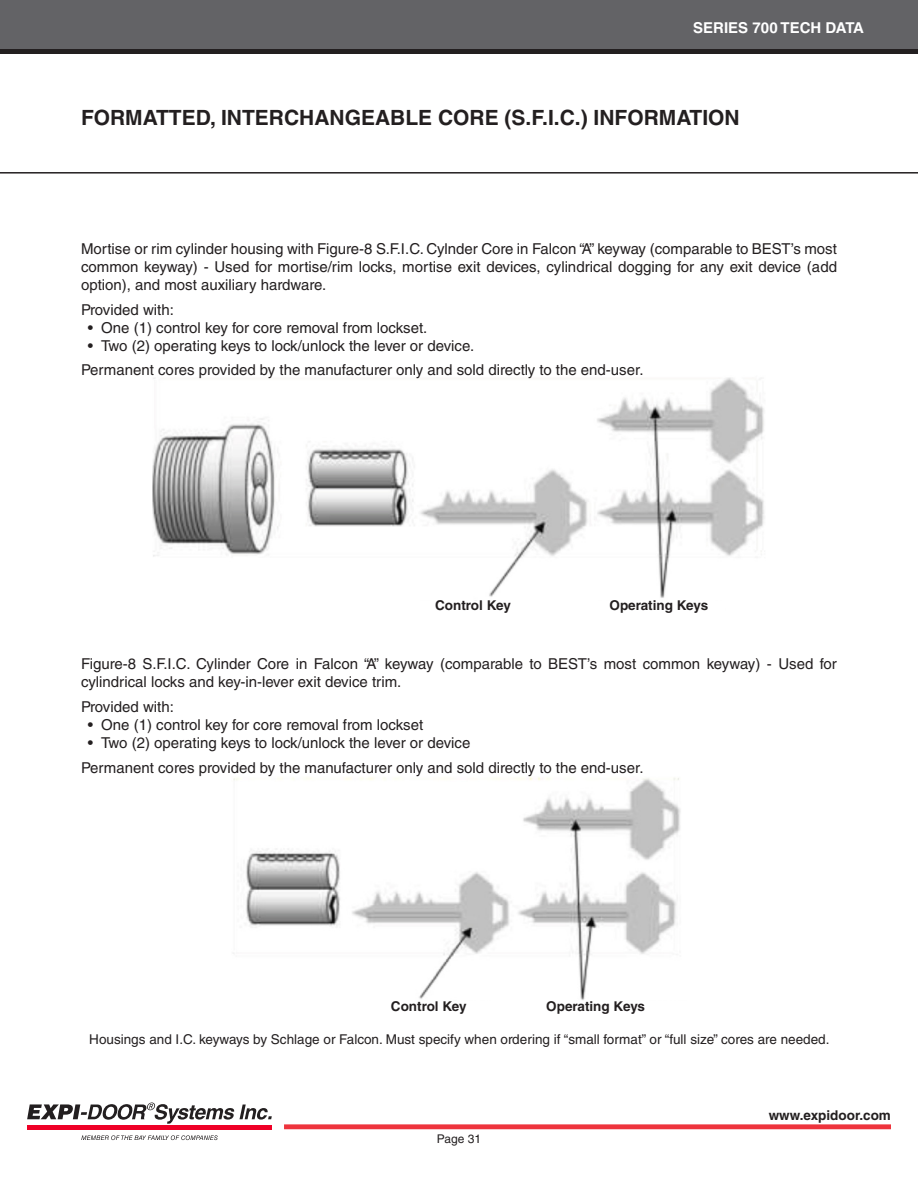
<style>
.page{position:relative;width:918px;height:1188px;background:#fff}
.page>*{position:absolute;margin:0;border:0;box-sizing:border-box;transform-origin:0 0}
.Headings{font:700 21px "Helvetica LT Std";color:#231f20}
.general_text{font:15px/18px "Helvetica LT Std";color:#231f20;text-align:justify}
.t1{font:700 15px "Helvetica LT Std";color:#fff}
.general_text-2{font:13.5px "Helvetica LT Std";color:#231f20}
.caption_bold{font:700 13.5px "Helvetica LT Std";color:#231f20}
.t2{font:12px "Helvetica LT Std";color:#231f20}
</style>
<div class="page">
<div style="left:284px;top:1124px;width:607px;height:5px;background:#ee343d"></div>
<div style="left:0;top:48px;width:918px;height:6px;background:#231f20"></div>
<div style="left:0;top:0;width:918px;height:49px;background:#636366"></div>
<svg style="left:27px;top:1102px;width:245px;height:22px"></svg>
<hr style="left:27px;top:1125px;width:245px;height:4px;background:#ef0027">
<svg style="left:81px;top:1135px;width:137px;height:5px"></svg>
<hr style="left:0;top:172px;width:918px;height:2px;background:#231f20">
<img style="left:152px;top:377px;width:613px;height:221px">
<img style="left:233px;top:777px;width:448px;height:223px">
<p class="t1" style="left:693px;top:19px;width:172px">SERIES 700 TECH DATA</p>
<p class="Headings" style="left:81px;top:105px;width:660px">FORMATTED, INTERCHANGEABLE CORE (S.F.I.C.) INFORMATION</p>
<p class="general_text" style="left:81px;top:239px;width:758px">Mortise or rim cylinder housing with Figure-8 S.F.I.C. Cylnder Core in Falcon “A” keyway (comparable to BEST’s most common keyway) - Used for mortise/rim locks, mortise exit devices, cylindrical dogging for any exit device (add option), and most auxiliary hardware.</p>
<p class="general_text" style="left:81px;top:300px;width:94px">Provided with:</p>
<p class="general_text" style="left:88px;top:318px;width:341px">• One (1) control key for core removal from lockset.</p>
<p class="general_text" style="left:88px;top:336px;width:388px">• Two (2) operating keys to lock/unlock the lever or device.</p>
<p class="general_text" style="left:81px;top:361px;width:564px">Permanent cores provided by the manufacturer only and sold directly to the end-user.</p>
<p class="caption_bold" style="left:435px;top:597px;width:77px">Control Key</p>
<p class="caption_bold" style="left:610px;top:597px;width:100px">Operating Keys</p>
<p class="general_text" style="left:81px;top:655px;width:757px">Figure-8 S.F.I.C. Cylinder Core in Falcon “A” keyway (comparable to BEST’s most common keyway) - Used for cylindrical locks and key-in-lever exit device trim.</p>
<p class="general_text" style="left:81px;top:698px;width:94px">Provided with:</p>
<p class="general_text" style="left:88px;top:716px;width:337px">• One (1) control key for core removal from lockset</p>
<p class="general_text" style="left:88px;top:734px;width:384px">• Two (2) operating keys to lock/unlock the lever or device</p>
<p class="general_text" style="left:81px;top:758px;width:564px">Permanent cores provided by the manufacturer only and sold directly to the end-user.</p>
<p class="caption_bold" style="left:391px;top:998px;width:77px">Control Key</p>
<p class="caption_bold" style="left:546px;top:998px;width:100px">Operating Keys</p>
<p class="general_text-2" style="left:89px;top:1032px;width:742px">Housings and I.C. keyways by Schlage or Falcon. Must specify when ordering if “small format” or “full size” cores are needed.</p>
<p class="t2" style="left:437px;top:1132px;width:46px">Page 31</p>
<p class="caption_bold" style="left:769px;top:1107px;width:124px">www.expidoor.com</p>
</div>
